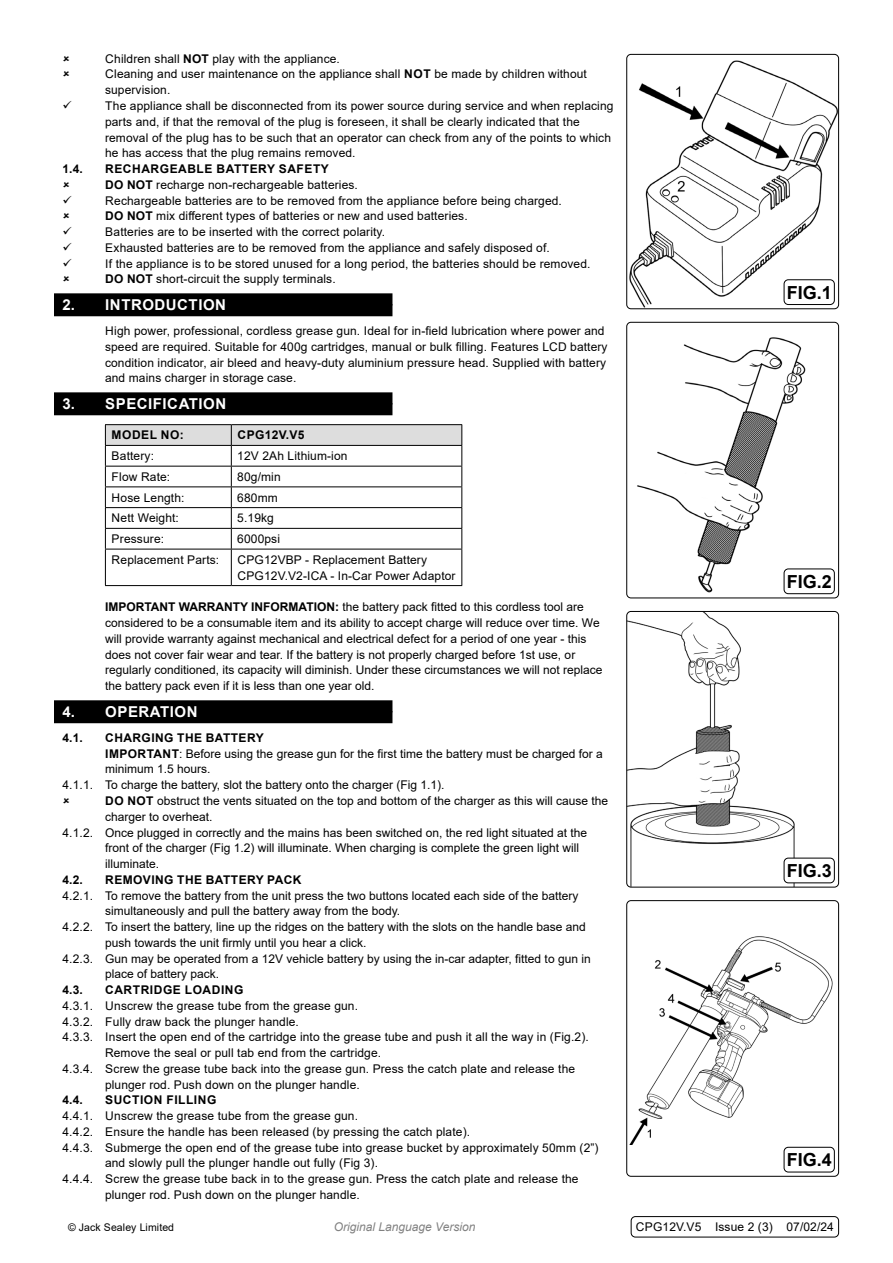
<style>
.page{position:relative;width:893px;height:1263px;background:#fff}
.page>*{position:absolute;margin:0;border:0;box-sizing:border-box;transform-origin:0 0}
.t1{font:700 18px "Arial";color:#000}
.t2{font:700 15px "Arial";letter-spacing:.035em;color:#fff}
.Body__Tabbed{font:12px/15.8px "Arial";letter-spacing:.01em;color:#000}
.Body{font:12px "Arial";letter-spacing:.01em;color:#000}
.Body-2{font:700 12px "Arial";letter-spacing:.045em;color:#000}
.Body__Footer{font:12px "Arial";letter-spacing:.01em;color:#000}
.t3{font:italic 12px "Arial";color:#818181}
.Body__Justified__7pt{font:10.5px "Arial";letter-spacing:.01em;color:#000}
.s1{font-weight:700}
</style>
<div class="page">
<div style="left:54px;top:304px;width:338px;height:12px;background:#000"></div>
<div style="left:54px;top:293px;width:338px;height:12px;background:#000"></div>
<div style="left:54px;top:403px;width:338px;height:12px;background:#000"></div>
<div style="left:54px;top:392px;width:338px;height:12px;background:#000"></div>
<div style="left:54px;top:711px;width:338px;height:12px;background:#000"></div>
<div style="left:54px;top:700px;width:338px;height:12px;background:#000"></div>
<hr style="left:105px;top:424px;width:126px;height:1px;background:#000">
<hr style="left:105px;top:549px;width:126px;height:1px;background:#000">
<hr style="left:105px;top:549px;width:1px;height:36px;background:#000">
<hr style="left:105px;top:585px;width:126px;height:1px;background:#000">
<hr style="left:231px;top:424px;width:231px;height:1px;background:#000">
<svg style="left:105px;top:425px;width:357px;height:124px"></svg>
<hr style="left:231px;top:549px;width:231px;height:1px;background:#000">
<hr style="left:231px;top:549px;width:1px;height:36px;background:#000">
<hr style="left:461px;top:549px;width:1px;height:36px;background:#000">
<hr style="left:231px;top:585px;width:231px;height:1px;background:#000">
<img style="left:628px;top:54px;width:211px;height:255px">
<div style="left:626px;top:54px;width:213px;height:255px;border:1px solid #000;border-radius:4px"></div>
<div style="left:784px;top:279px;width:51px;height:26px;border:1px solid #000;border-radius:4px"></div>
<img style="left:627px;top:322px;width:212px;height:276px">
<div style="left:626px;top:322px;width:213px;height:276px;border:1px solid #000;border-radius:4px"></div>
<div style="left:784px;top:568px;width:51px;height:26px;border:1px solid #000;border-radius:4px"></div>
<img style="left:627px;top:611px;width:212px;height:276px">
<div style="left:626px;top:611px;width:213px;height:276px;border:1px solid #000;border-radius:4px"></div>
<div style="left:784px;top:858px;width:50px;height:25px;background:#fff;border-radius:4px"></div>
<div style="left:784px;top:858px;width:51px;height:25px;border:1px solid #000;border-radius:4px"></div>
<img style="left:629px;top:936px;width:204px;height:209px">
<div style="left:626px;top:900px;width:213px;height:277px;border:1px solid #000;border-radius:4px"></div>
<div style="left:784px;top:1147px;width:51px;height:25px;border:1px solid #000;border-radius:4px"></div>
<div style="left:631px;top:1216px;width:208px;height:21px;border:1px solid #000;border-radius:4px"></div>
<p class="Body__Tabbed" style="left:105px;top:51px;width:236px">Children shall <span class="s1">NOT</span> play with the appliance.</p>
<p class="Body__Tabbed" style="left:105px;top:66px;width:483px">Cleaning and user maintenance on the appliance shall <span class="s1">NOT</span> be made by children without supervision.</p>
<p class="Body__Tabbed" style="left:105px;top:98px;width:510px">The appliance shall be disconnected from its power source during service and when replacing parts and, if that the removal of the plug is foreseen, it shall be clearly indicated that the removal of the plug has to be such that an operator can check from any of the points to which he has access that the plug remains removed.</p>
<p class="Body-2" style="left:63px;top:160px;width:22px">1.4.</p>
<p class="Body-2" style="left:105px;top:160px;width:225px">RECHARGEABLE BATTERY SAFETY</p>
<p class="Body__Tabbed" style="left:105px;top:177px;width:254px"><span class="s1">DO NOT</span> recharge non-rechargeable batteries.</p>
<p class="Body__Tabbed" style="left:105px;top:192px;width:458px">Rechargeable batteries are to be removed from the appliance before being charged.</p>
<p class="Body__Tabbed" style="left:105px;top:208px;width:364px"><span class="s1">DO NOT</span> mix different types of batteries or new and used batteries.</p>
<p class="Body__Tabbed" style="left:105px;top:224px;width:281px">Batteries are to be inserted with the correct polarity.</p>
<p class="Body__Tabbed" style="left:105px;top:240px;width:446px">Exhausted batteries are to be removed from the appliance and safely disposed of.</p>
<p class="Body__Tabbed" style="left:105px;top:255px;width:487px">If the appliance is to be stored unused for a long period, the batteries should be removed.</p>
<p class="Body__Tabbed" style="left:105px;top:271px;width:232px"><span class="s1">DO NOT</span> short-circuit the supply terminals.</p>
<p class="t2" style="left:63px;top:294px;width:165px">2. INTRODUCTION</p>
<p class="Body__Tabbed" style="left:105px;top:323px;width:504px">High power, professional, cordless grease gun. Ideal for in-field lubrication where power and speed are required. Suitable for 400g cartridges, manual or bulk filling. Features LCD battery condition indicator, air bleed and heavy-duty aluminium pressure head. Supplied with battery and mains charger in storage case.</p>
<p class="t2" style="left:63px;top:393px;width:165px">3. SPECIFICATION</p>
<p class="Body-2" style="left:112px;top:427px;width:74px">MODEL NO:</p>
<p class="Body-2" style="left:238px;top:427px;width:69px">CPG12V.V5</p>
<p class="Body" style="left:112px;top:448px;width:44px">Battery:</p>
<p class="Body" style="left:237px;top:448px;width:112px">12V 2Ah Lithium-ion</p>
<p class="Body" style="left:112px;top:468px;width:60px">Flow Rate:</p>
<p class="Body" style="left:237px;top:468px;width:45px">80g/min</p>
<p class="Body" style="left:112px;top:489px;width:74px">Hose Length:</p>
<p class="Body" style="left:237px;top:489px;width:42px">680mm</p>
<p class="Body" style="left:112px;top:510px;width:69px">Nett Weight:</p>
<p class="Body" style="left:237px;top:510px;width:38px">5.19kg</p>
<p class="Body" style="left:112px;top:531px;width:54px">Pressure:</p>
<p class="Body" style="left:237px;top:531px;width:44px">6000psi</p>
<p class="Body" style="left:112px;top:551px;width:109px">Replacement Parts:</p>
<p class="Body" style="left:238px;top:551px;width:191px">CPG12VBP - Replacement Battery</p>
<p class="Body" style="left:238px;top:567px;width:220px">CPG12V.V2-ICA - In-Car Power Adaptor</p>
<p class="Body__Tabbed" style="left:105px;top:599px;width:499px"><span class="s1">IMPORTANT WARRANTY INFORMATION:</span> the battery pack fitted to this cordless tool are considered to be a consumable item and its ability to accept charge will reduce over time. We will provide warranty against mechanical and electrical defect for a period of one year - this does not cover fair wear and tear. If the battery is not properly charged before 1st use, or regularly conditioned, its capacity will diminish. Under these circumstances we will not replace the battery pack even if it is less than one year old.</p>
<p class="t2" style="left:63px;top:701px;width:137px">4. OPERATION</p>
<p class="Body-2" style="left:63px;top:729px;width:22px">4.1.</p>
<p class="Body-2" style="left:105px;top:729px;width:160px">CHARGING THE BATTERY</p>
<p class="Body__Tabbed" style="left:105px;top:745px;width:499px"><span class="s1">IMPORTANT</span>: Before using the grease gun for the first time the battery must be charged for a minimum 1.5 hours.</p>
<p class="Body__Tabbed" style="left:63px;top:777px;width:383px">4.1.1. To charge the battery, slot the battery onto the charger (Fig 1.1).</p>
<p class="Body__Tabbed" style="left:105px;top:793px;width:505px"><span class="s1">DO NOT</span> obstruct the vents situated on the top and bottom of the charger as this will cause the charger to overheat.</p>
<p class="Body__Tabbed" style="left:105px;top:824px;width:484px;text-indent:-43px">4.1.2. Once plugged in correctly and the mains has been switched on, the red light situated at the front of the charger (Fig 1.2) will illuminate. When charging is complete the green light will illuminate.</p>
<p class="Body-2" style="left:63px;top:871px;width:22px">4.2.</p>
<p class="Body-2" style="left:105px;top:871px;width:198px">REMOVING THE BATTERY PACK</p>
<p class="Body__Tabbed" style="left:105px;top:887px;width:475px;text-indent:-43px">4.2.1. To remove the battery from the unit press the two buttons located each side of the battery simultaneously and pull the battery away from the body.</p>
<p class="Body__Tabbed" style="left:105px;top:919px;width:482px;text-indent:-43px">4.2.2. To insert the battery, line up the ridges on the battery with the slots on the handle base and push towards the unit firmly until you hear a click.</p>
<p class="Body__Tabbed" style="left:105px;top:950px;width:487px;text-indent:-43px">4.2.3. Gun may be operated from a 12V vehicle battery by using the in-car adapter, fitted to gun in place of battery pack.</p>
<p class="Body-2" style="left:63px;top:981px;width:22px">4.3.</p>
<p class="Body-2" style="left:105px;top:981px;width:140px">CARTRIDGE LOADING</p>
<p class="Body__Tabbed" style="left:63px;top:997px;width:297px">4.3.1. Unscrew the grease tube from the grease gun.</p>
<p class="Body__Tabbed" style="left:63px;top:1013px;width:238px">4.3.2. Fully draw back the plunger handle.</p>
<p class="Body__Tabbed" style="left:105px;top:1029px;width:485px;text-indent:-43px">4.3.3. Insert the open end of the cartridge into the grease tube and push it all the way in (Fig.2).<br>Remove the seal or pull tab end from the cartridge.</p>
<p class="Body__Tabbed" style="left:105px;top:1060px;width:472px;text-indent:-43px">4.3.4. Screw the grease tube back into the grease gun. Press the catch plate and release the plunger rod. Push down on the plunger handle.</p>
<p class="Body-2" style="left:63px;top:1091px;width:22px">4.4.</p>
<p class="Body-2" style="left:105px;top:1091px;width:113px">SUCTION FILLING</p>
<p class="Body__Tabbed" style="left:63px;top:1108px;width:297px">4.4.1. Unscrew the grease tube from the grease gun.</p>
<p class="Body__Tabbed" style="left:63px;top:1123px;width:409px">4.4.2. Ensure the handle has been released (by pressing the catch plate).</p>
<p class="Body__Tabbed" style="left:105px;top:1139px;width:495px;text-indent:-43px">4.4.3. Submerge the open end of the grease tube into grease bucket by approximately 50mm (2”) and slowly pull the plunger handle out fully (Fig 3).</p>
<p class="Body__Tabbed" style="left:105px;top:1171px;width:475px;text-indent:-43px">4.4.4. Screw the grease tube back in to the grease gun. Press the catch plate and release the plunger rod. Push down on the plunger handle.</p>
<p class="Body__Justified__7pt" style="left:68px;top:1220px;width:108px">© Jack Sealey Limited</p>
<p class="t3" style="left:334px;top:1219px;width:143px">Original Language Version</p>
<p class="t1" style="left:787px;top:280px;width:47px">FIG.1</p>
<p class="t1" style="left:787px;top:569px;width:47px">FIG.2</p>
<p class="t1" style="left:787px;top:858px;width:47px">FIG.3</p>
<p class="t1" style="left:787px;top:1147px;width:47px">FIG.4</p>
<p class="Body__Footer" style="left:636px;top:1219px;width:199px">CPG12V.V5 Issue 2 (3) 07/02/24</p>
</div>
